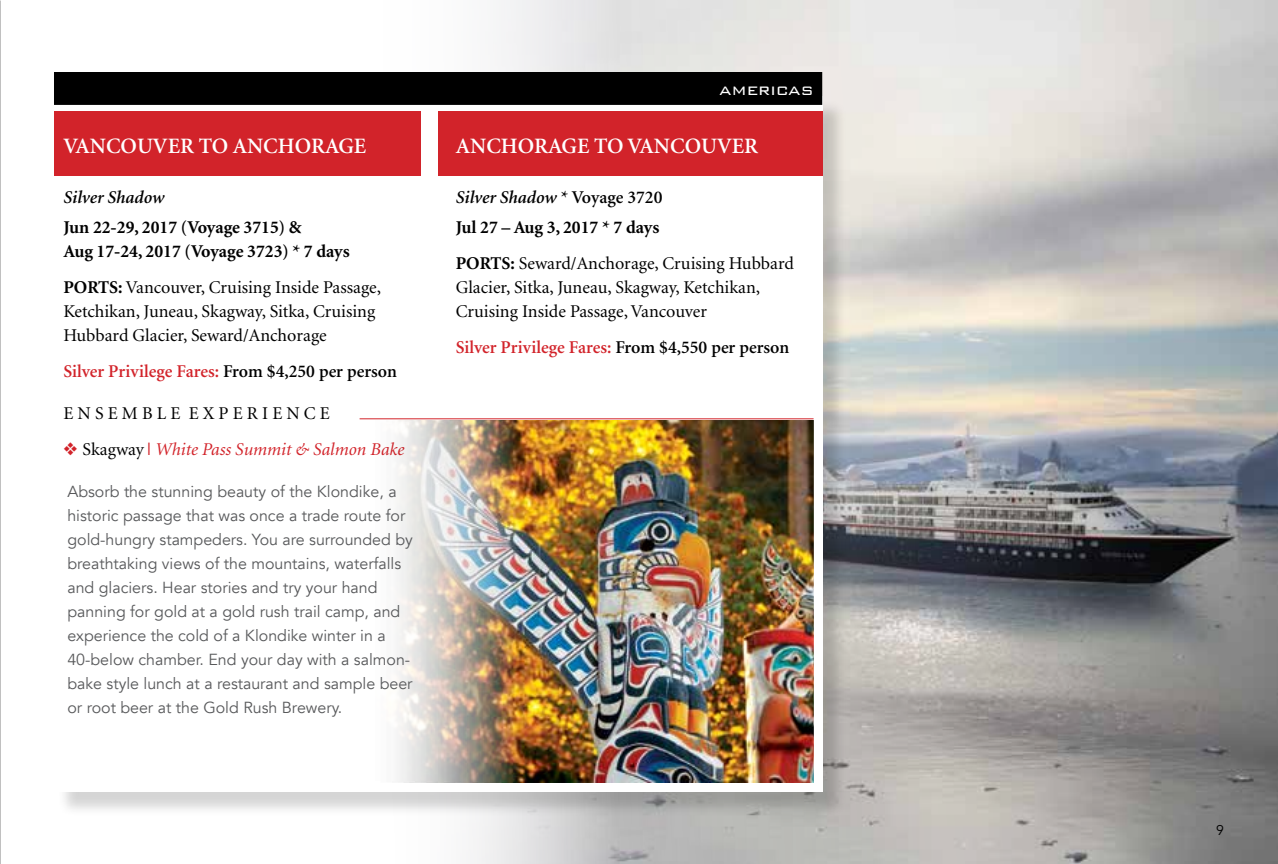
<style>
.page{position:relative;width:1278px;height:864px;background:#fff}
.page>*{position:absolute;margin:0;border:0;box-sizing:border-box;transform-origin:0 0}
.t1{font:600 22px "Minion";color:#fff}
.t2{font:300 20px "Bank Gothic";color:#fff}
.t3{font:18px/24px "Minion";color:#000}
.t4{font:700 18px/24px "Minion";color:#000}
.t5{font:600 18px "Minion";color:#d2232a}
.t6{font:italic 18px "Minion";color:#d2232a}
.t7{font:italic 600 18px "Minion";color:#000}
.t8{font:16px/24px "Avenir";color:#58595b}
.t9{font:14px "Avenir";color:#000}
.s1{font-weight:700}
.s2{color:#000}
.s3{font-style:normal;color:#000}
.s4{font-weight:600;font-style:italic}
.s5{font-weight:600}
</style>
<div class="page">
<img style="left:469px;top:0;width:809px;height:864px">
<div style="left:57px;top:100px;width:790px;height:717px;background:#000;opacity:.17"></div>
<div style="left:54px;top:97px;width:768px;height:695px;background:#fff"></div>
<div style="left:54px;top:112px;width:366px;height:64px;background:#d2232a"></div>
<div style="left:438px;top:112px;width:384px;height:64px;background:#d2232a"></div>
<div style="left:55px;top:73px;width:766px;height:31px;background:#000"></div>
<div style="left:54px;top:72px;width:768px;height:33px;border:2px solid #000"></div>
<hr style="left:0;top:0;width:1px;height:864px;background:#c0c0c0">
<hr style="left:360px;top:418px;width:454px;height:1px;background:#d2232a">
<img style="left:397px;top:420px;width:417px;height:363px">
<h1 class="t1" style="left:63px;top:135px;width:304px">VANCOUVER TO ANCHORAGE</h1>
<p class="t7" style="left:63px;top:188px;width:103px">Silver Shadow</p>
<p class="t4" style="left:63px;top:216px;width:288px">Jun 22-29, 2017 (Voyage 3715) &amp;<br>Aug 17-24, 2017 (Voyage 3723) * 7 days</p>
<p class="t3" style="left:63px;top:276px;width:319px"><span class="s1">PORTS:</span> Vancouver, Cruising Inside Passage,<br>Ketchikan, Juneau, Skagway, Sitka, Cruising<br>Hubbard Glacier, Seward/Anchorage</p>
<p class="t5" style="left:63px;top:362px;width:335px">Silver Privilege Fares: <span class="s2">From $4,250 per person</span></p>
<p class="t3" style="left:63px;top:402px;width:268px">E N S E M B L E E X P E R I E N C E</p>
<p class="t6" style="left:63px;top:441px;width:343px">❖ <span class="s3">Skagway</span> White Pass Summit &amp; Salmon Bake</p>
<p class="t8" style="left:67px;top:480px;width:347px">Absorb the stunning beauty of the Klondike, a historic passage that was once a trade route for gold-hungry stampeders. You are surrounded by breathtaking views of the mountains, waterfalls and glaciers. Hear stories and try your hand panning for gold at a gold rush trail camp, and experience the cold of a Klondike winter in a 40-below chamber. End your day with a salmon&shy;bake style lunch at a restaurant and sample beer or root beer at the Gold Rush Brewery.</p>
<p class="t2" style="left:719px;top:75px;width:96px">americas</p>
<h1 class="t1" style="left:456px;top:135px;width:304px">ANCHORAGE TO VANCOUVER</h1>
<p class="t4" style="left:456px;top:183px;width:208px;line-height:30px"><span class="s4">Silver Shadow</span> <span class="s5">* Voyage 3720<br></span>Jul 27 – Aug 3, 2017 * 7 days</p>
<p class="t3" style="left:456px;top:252px;width:340px"><span class="s1">PORTS:</span> Seward/Anchorage, Cruising Hubbard<br>Glacier, Sitka, Juneau, Skagway, Ketchikan,<br>Cruising Inside Passage, Vancouver</p>
<p class="t5" style="left:456px;top:338px;width:335px">Silver Privilege Fares: <span class="s2">From $4,550 per person</span></p>
<p class="t9" style="left:1216px;top:822px;width:9px">9</p>
</div>
